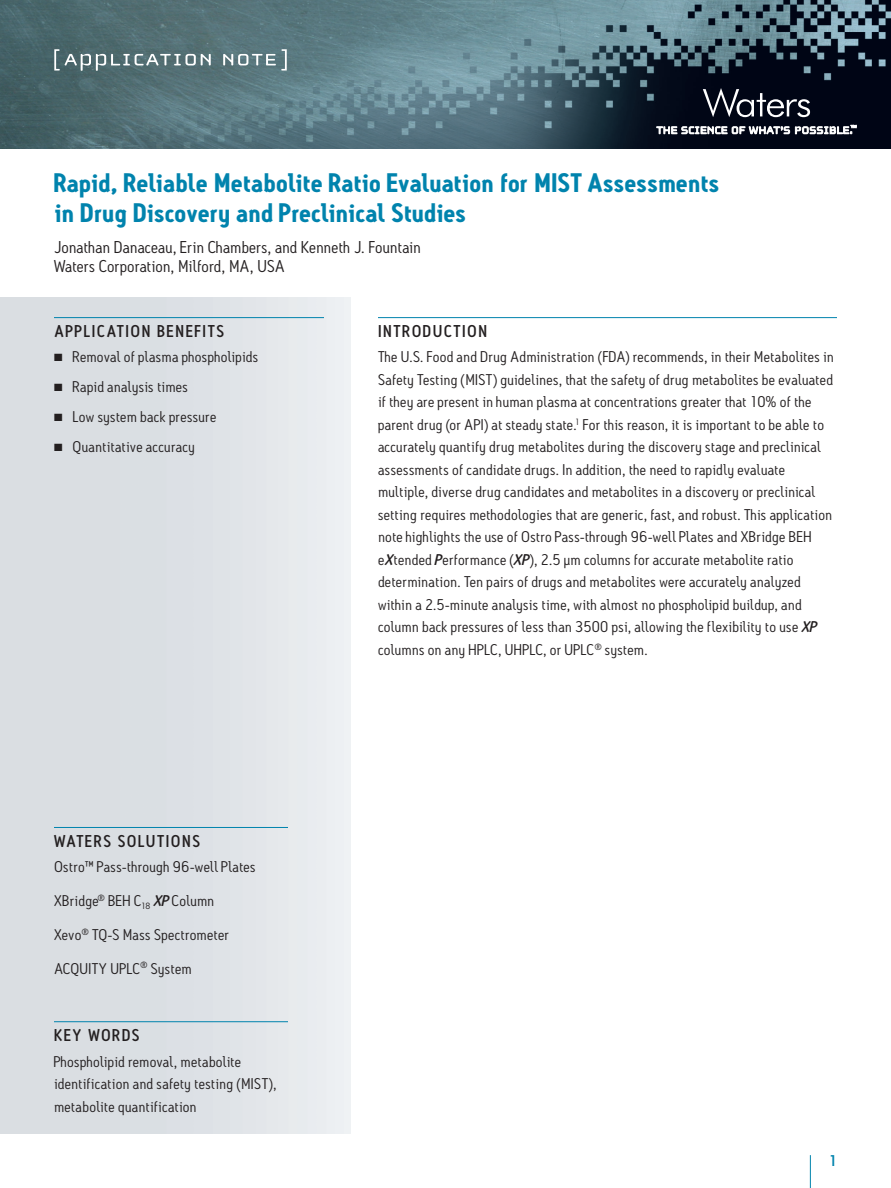
<style>
.page{position:relative;width:891px;height:1188px;background:#fff}
.page>*{position:absolute;margin:0;border:0;box-sizing:border-box;transform-origin:0 0}
.t1{font:700 25.8px/30px "Antitled OT";letter-spacing:.015em;color:#0083ad}
.t2{font:16.5px/19.5px "Antitled OT";letter-spacing:.01em;color:#231f20;scale:1.05 1}
.t3{font:500 16.5px "Antitled OT";letter-spacing:.12em;color:#231f20}
.t4{font:15px/22.5px "Antitled OT";letter-spacing:.02em;color:#231f20;scale:1.05 1}
.t5{font:500 15px "Antitled OT";color:#0083ad;scale:1.05 1}
.s1{font-weight:500;font-style:italic}
</style>
<div class="page">
<img style="left:0;top:0;width:891px;height:148px">
<hr style="left:810px;top:1155px;width:1px;height:33px;background:#0083ad">
<svg style="left:54px;top:49px;width:157px;height:22px;background:#6d8488"></svg>
<svg style="left:223px;top:49px;width:64px;height:22px"></svg>
<svg style="left:703px;top:88px;width:107px;height:29px;background:#3a3e4a"></svg>
<svg style="left:657px;top:125px;width:199px;height:9px"></svg>
<hr style="left:378px;top:317px;width:459px;height:1px;background:#0083ad">
<hr style="left:54px;top:827px;width:234px;height:1px;background:#0083ad">
<hr style="left:54px;top:1021px;width:234px;height:1px;background:#0083ad">
<hr style="left:54px;top:317px;width:270px;height:1px;background:#0083ad">
<h1 class="t1" style="left:54px;top:167px;width:666px">Rapid, Reliable Metabolite Ratio Evaluation for MIST Assessments in Drug Discovery and Preclinical Studies</h1>
<p class="t2" style="left:54px;top:237px;width:351px">Jonathan Danaceau, Erin Chambers, and Kenneth J. Fountain<br>Waters Corporation, Milford, MA, USA</p>
<p class="t3" style="left:54px;top:321px;width:171px">APPLICATION BENEFITS</p>
<p class="t4" style="left:54px;top:346px;width:196px">■ Removal of plasma phospholipids</p>
<p class="t4" style="left:54px;top:376px;width:129px">■ Rapid analysis times</p>
<p class="t4" style="left:54px;top:406px;width:156px">■ Low system back pressure</p>
<p class="t4" style="left:54px;top:436px;width:135px">■ Quantitative accuracy</p>
<p class="t3" style="left:54px;top:831px;width:147px">WATERS SOLUTIONS</p>
<p class="t4" style="left:54px;top:856px;width:194px">Ostro™ Pass-through 96-well Plates</p>
<p class="t4" style="left:54px;top:889px;width:154px">XBridge<sup>®</sup> BEH C<sub>18</sub> <span class="s1">XP</span> Column</p>
<p class="t4" style="left:54px;top:923px;width:168px">Xevo<sup>®</sup> TQ-S Mass Spectrometer</p>
<p class="t4" style="left:54px;top:957px;width:132px">ACQUITY UPLC<sup>®</sup> System</p>
<p class="t3" style="left:54px;top:1025px;width:87px">KEY WORDS</p>
<p class="t4" style="left:54px;top:1050px;width:213px">Phospholipid removal, metabolite identification and safety testing (MIST), metabolite quantification</p>
<p class="t3" style="left:378px;top:321px;width:110px">INTRODUCTION</p>
<p class="t4" style="left:378px;top:346px;width:436px">The U.S. Food and Drug Administration (FDA) recommends, in their Metabolites in Safety Testing (MIST) guidelines, that the safety of drug metabolites be evaluated if they are present in human plasma at concentrations greater that 10% of the parent drug (or API) at steady state.<sup>1</sup> For this reason, it is important to be able to accurately quantify drug metabolites during the discovery stage and preclinical assessments of candidate drugs. In addition, the need to rapidly evaluate multiple, diverse drug candidates and metabolites in a discovery or preclinical setting requires methodologies that are generic, fast, and robust. This application note highlights the use of Ostro Pass-through 96-well Plates and XBridge BEH e<span class="s1">X</span>tended <span class="s1">P</span>erformance (<span class="s1">XP</span>), 2.5 µm columns for accurate metabolite ratio determination. Ten pairs of drugs and metabolites were accurately analyzed within a 2.5-minute analysis time, with almost no phospholipid buildup, and column back pressures of less than 3500 psi, allowing the flexibility to use <span class="s1">XP </span>columns on any HPLC, UHPLC, or UPLC<sup>®</sup> system.</p>
<p class="t5" style="left:829px;top:1151px;width:10px">1</p>
</div>
